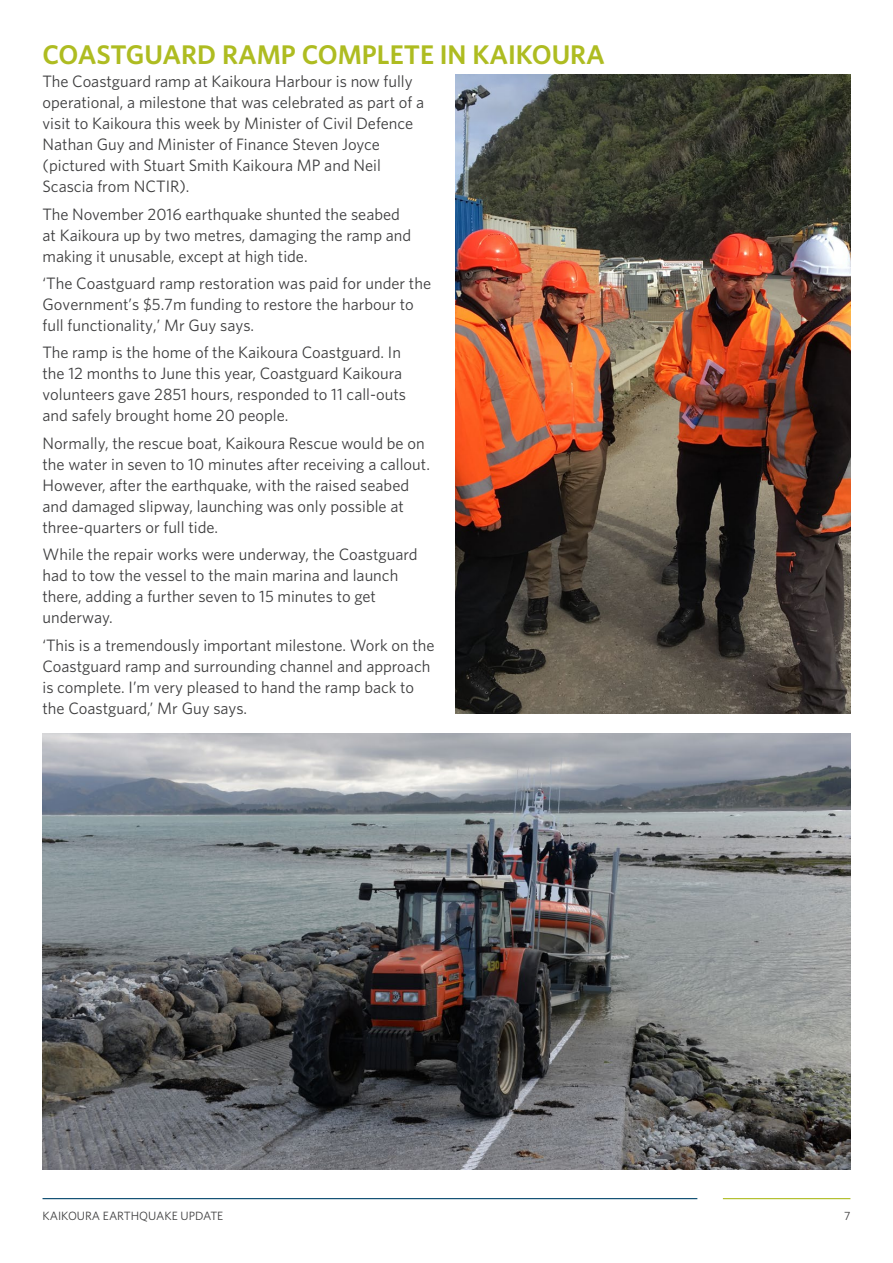
<style>
.page{position:relative;width:893px;height:1263px;background:#fff}
.page>*{position:absolute;margin:0;border:0;box-sizing:border-box;transform-origin:0 0}
.t1{font:600 27px "Whitney";color:#aebc21}
.body{font:16.5px/21px "Whitney";color:#3e3e3f}
.t2{font:12px "Whitney";color:#3e3e3f}
</style>
<div class="page">
<hr style="left:43px;top:1198px;width:654px;height:1px;background:#00446a">
<hr style="left:723px;top:1198px;width:127px;height:1px;background:#aebc21">
<img style="left:43px;top:733px;width:807px;height:436px">
<img style="left:455px;top:74px;width:395px;height:639px">
<p class="t1" style="left:43px;top:37px;width:564px">COASTGUARD RAMP COMPLETE IN KAIKOURA</p>
<p class="body" style="left:43px;top:71px;width:383px">The Coastguard ramp at Kaikoura Harbour is now fully operational, a milestone that was celebrated as part of a visit to Kaikoura this week by Minister of Civil Defence Nathan Guy and Minister of Finance Steven Joyce (pictured with Stuart Smith Kaikoura MP and Neil Scascia from NCTIR).</p>
<p class="body" style="left:43px;top:203px;width:370px">The November 2016 earthquake shunted the seabed at Kaikoura up by two metres, damaging the ramp and making it unusable, except at high tide.</p>
<p class="body" style="left:43px;top:272px;width:390px">‘The Coastguard ramp restoration was paid for under the<br>Government’s $5.7m funding to restore the harbour to full functionality,’ Mr Guy says.</p>
<p class="body" style="left:43px;top:342px;width:365px">The ramp is the home of the Kaikoura Coastguard. In the 12 months to June this year, Coastguard Kaikoura volunteers gave 2851 hours, responded to 11 call-outs and safely brought home 20 people.</p>
<p class="body" style="left:43px;top:432px;width:389px">Normally, the rescue boat, Kaikoura Rescue would be on the water in seven to 10 minutes after receiving a callout.<br>However, after the earthquake, with the raised seabed and damaged slipway, launching was only possible at three-quarters or full tide.</p>
<p class="body" style="left:43px;top:543px;width:377px">While the repair works were underway, the Coastguard had to tow the vessel to the main marina and launch there, adding a further seven to 15 minutes to get underway.</p>
<p class="body" style="left:43px;top:634px;width:394px">‘This is a tremendously important milestone. Work on the Coastguard ramp and surrounding channel and approach is complete. I’m very pleased to hand the ramp back to the Coastguard,’ Mr Guy says.</p>
<p class="t2" style="left:43px;top:1208px;width:182px">KAIKOURA EARTHQUAKE UPDATE</p>
<p class="t2" style="left:844px;top:1208px;width:8px">7</p>
</div>
